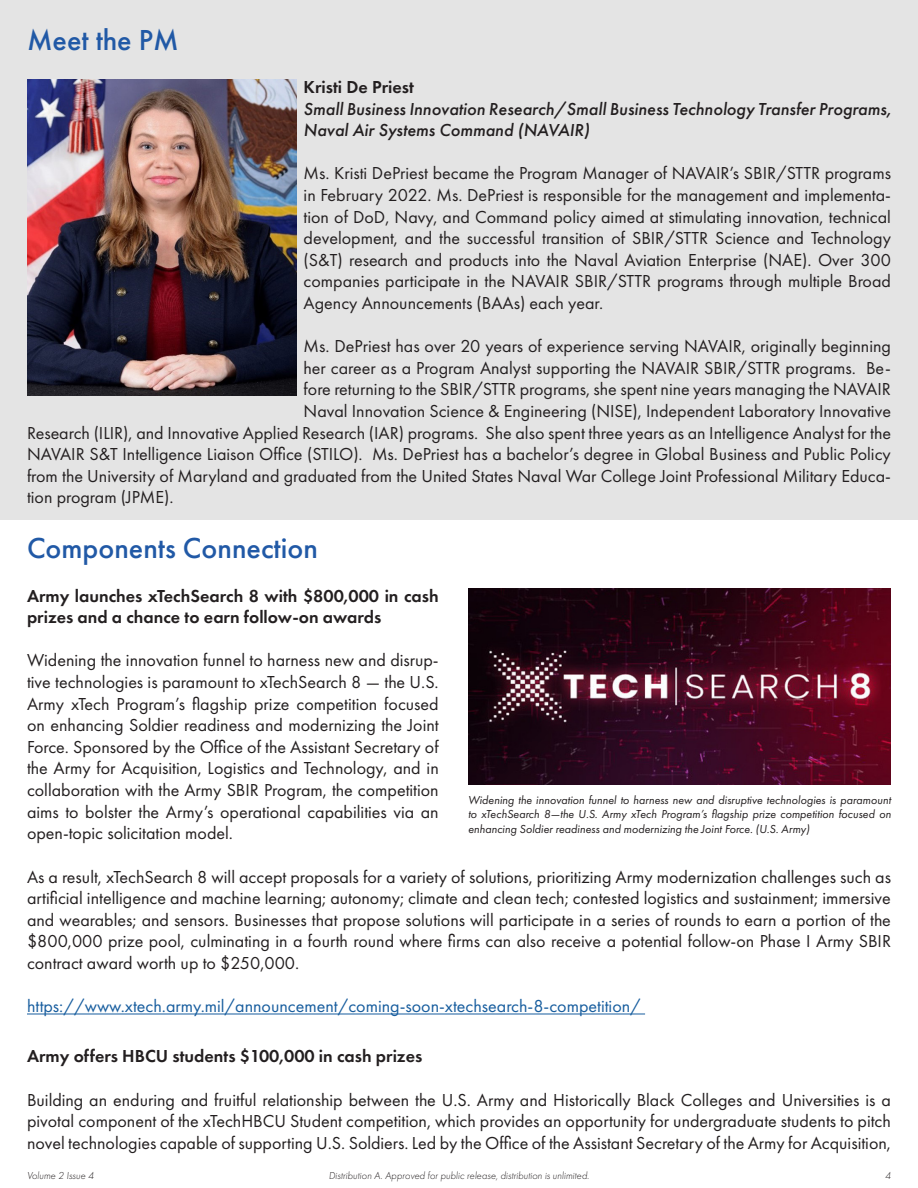
<style>
.page{position:relative;width:918px;height:1188px;background:#fff}
.page>*{position:absolute;margin:0;border:0;box-sizing:border-box;transform-origin:0 0}
.t1{font:500 30px "Futura PT";color:#2159a6}
.t2{font:18px/21.6px "Futura PT";color:#231f20;text-align:justify}
.t3{font:600 18px/21.6px "Futura PT";color:#231f20}
.t4{font:italic 500 18px "Futura PT";color:#231f20}
.t5{font:18px "Futura PT";color:#175d9e}
.t6{font:italic 12px/14.4px "Futura PT";color:#231f20;text-align:justify}
.t7{font:italic 300 10.5px "Futura PT";color:#231f20}
</style>
<div class="page">
<div style="left:0;top:0;width:918px;height:519px;background:#e4e4e4"></div>
<img style="left:27px;top:80px;width:270px;height:315px">
<img style="left:468px;top:588px;width:423px;height:196px">
<hr style="left:27px;top:1014px;width:618px;height:1px;background:#175d9e">
<p class="t1" style="left:27px;top:22px;width:153px">Meet the PM</p>
<p class="t3" style="left:304px;top:76px;width:112px">Kristi De Priest</p>
<p class="t4" style="left:304px;top:97px;width:589px">Small Business Innovation Research/Small Business Technology Transfer Programs,</p>
<p class="t4" style="left:304px;top:119px;width:288px">Naval Air Systems Command (NAVAIR)</p>
<p class="t2" style="left:304px;top:162px;width:589px">Ms. Kristi DePriest became the Program Manager of NAVAIR’s SBIR/STTR programs in February 2022. Ms. DePriest is responsible for the management and implementa&shy;tion of DoD, Navy, and Command policy aimed at stimulating innovation, technical development, and the successful transition of SBIR/STTR Science and Technology (S&amp;T) research and products into the Naval Aviation Enterprise (NAE). Over 300 companies participate in the NAVAIR SBIR/STTR programs through multiple Broad Agency Announcements (BAAs) each year.</p>
<p class="t2" style="left:304px;top:335px;width:589px">Ms. DePriest has over 20 years of experience serving NAVAIR, originally beginning</p>
<p class="t2" style="left:304px;top:357px;width:589px">her career as a Program Analyst supporting the NAVAIR SBIR/STTR programs. Be-</p>
<p class="t2" style="left:304px;top:378px;width:589px">fore returning to the SBIR/STTR programs, she spent nine years managing the NAVAIR</p>
<p class="t2" style="left:304px;top:400px;width:589px">Naval Innovation Science &amp; Engineering (NISE), Independent Laboratory Innovative</p>
<p class="t2" style="left:27px;top:422px;width:866px">Research (ILIR), and Innovative Applied Research (IAR) programs. She also spent three years as an Intelligence Analyst for the</p>
<p class="t2" style="left:27px;top:443px;width:865px">NAVAIR S&amp;T Intelligence Liaison Office (STILO). Ms. DePriest has a bachelor’s degree in Global Business and Public Policy</p>
<p class="t2" style="left:27px;top:465px;width:866px">from the University of Maryland and graduated from the United States Naval War College Joint Professional Military Educa-</p>
<p class="t2" style="left:27px;top:486px;width:148px">tion program (JPME).</p>
<p class="t1" style="left:27px;top:530px;width:292px">Components Connection</p>
<p class="t3" style="left:27px;top:585px;width:413px">Army launches xTechSearch 8 with $800,000 in cash prizes and a chance to earn follow-on awards</p>
<p class="t2" style="left:27px;top:649px;width:413px">Widening the innovation funnel to harness new and disrup&shy;tive technologies is paramount to xTechSearch 8 — the U.S.<br>Army xTech Program’s flagship prize competition focused on enhancing Soldier readiness and modernizing the Joint Force. Sponsored by the Office of the Assistant Secretary of the Army for Acquisition, Logistics and Technology, and in collaboration with the Army SBIR Program, the competition aims to bolster the Army’s operational capabilities via an open-topic solicitation model.</p>
<p class="t6" style="left:468px;top:793px;width:424px">Widening the innovation funnel to harness new and disruptive technologies is paramount to xTechSearch 8—the U.S. Army xTech Program’s flagship prize competition focused on enhancing Soldier readiness and modernizing the Joint Force. (U.S. Army)</p>
<p class="t2" style="left:27px;top:866px;width:866px">As a result, xTechSearch 8 will accept proposals for a variety of solutions, prioritizing Army modernization challenges such as artificial intelligence and machine learning; autonomy; climate and clean tech; contested logistics and sustainment; immersive and wearables; and sensors. Businesses that propose solutions will participate in a series of rounds to earn a portion of the $800,000 prize pool, culminating in a fourth round where firms can also receive a potential follow-on Phase I Army SBIR contract award worth up to $250,000.</p>
<p class="t5" style="left:27px;top:996px;width:615px">https://www.xtech.army.mil/announcement/coming-soon-xtechsearch-8-competition/</p>
<p class="t3" style="left:27px;top:1045px;width:397px">Army offers HBCU students $100,000 in cash prizes</p>
<p class="t2" style="left:27px;top:1089px;width:866px">Building an enduring and fruitful relationship between the U.S. Army and Historically Black Colleges and Universities is a pivotal component of the xTechHBCU Student competition, which provides an opportunity for undergraduate students to pitch novel technologies capable of supporting U.S. Soldiers. Led by the Office of the Assistant Secretary of the Army for Acquisition,</p>
<p class="t7" style="left:27px;top:1169px;width:68px">Volume 2 Issue 4</p>
<p class="t7" style="left:329px;top:1169px;width:262px">Distribution A. Approved for public release, distribution is unlimited.</p>
<p class="t7" style="left:885px;top:1169px;width:7px">4</p>
</div>
